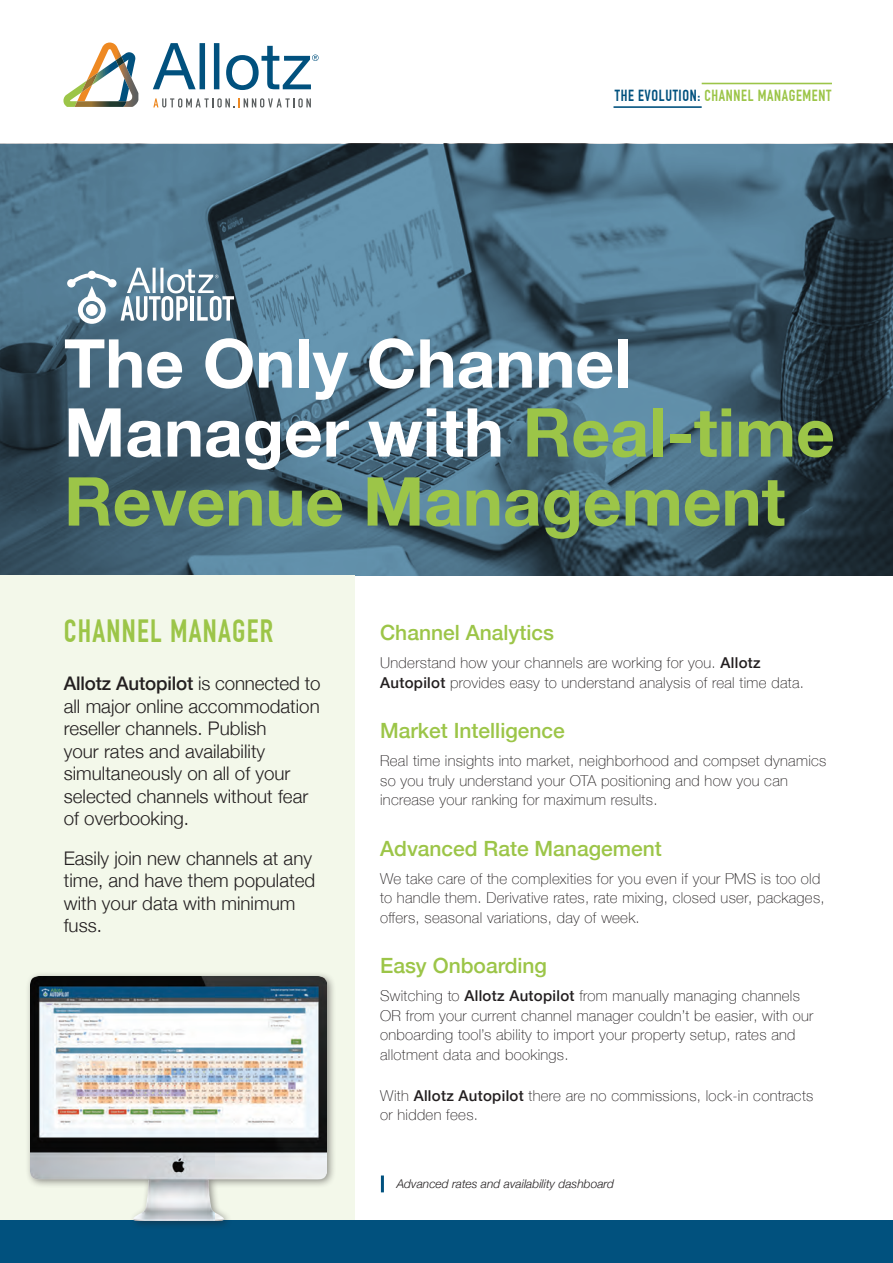
<style>
.page{position:relative;width:893px;height:1263px;background:#fff}
.page>*{position:absolute;margin:0;border:0;box-sizing:border-box;transform-origin:0 0}
.t1{font:700 67.5px/69px "Helvetica Neue";color:#9cc548}
.t2{font:700 31.5px "DIN Condensed";letter-spacing:.04em;color:#9cc548}
.t3{font:500 21px "Helvetica Neue";color:#9cc548}
.t4{font:300 18.75px/22.5px "Helvetica Neue";color:#231f20}
.t5{font:700 15.75px "DIN Condensed";letter-spacing:.04em;color:#9cc548}
.t6{font:100 15px/19.5px "Helvetica Neue";letter-spacing:.02em;color:#231f20}
.t7{font:italic 300 12px "Helvetica Neue";color:#231f20}
.s1{color:#01517e}
.s2{color:#fff}
.s3{font-weight:500}
</style>
<div class="page">
<svg style="left:0;top:144px;width:893px;height:431px;background:#446579"></svg>
<div style="left:0;top:575px;width:355px;height:688px;background:#f3f8ea"></div>
<hr style="left:381px;top:1175px;width:3px;height:17px;background:#01517e">
<div style="left:0;top:1220px;width:893px;height:43px;background:#01517e"></div>
<svg style="left:67px;top:268px;width:167px;height:56px"></svg>
<div style="left:25px;top:971px;width:311px;height:259px;background:#231f20;opacity:.5"></div>
<img style="left:31px;top:976px;width:296px;height:245px">
<svg style="left:63px;top:43px;width:75px;height:64px"></svg>
<img style="left:75px;top:56px;width:54px;height:51px">
<svg style="left:153px;top:43px;width:166px;height:47px"></svg>
<svg style="left:153px;top:98px;width:158px;height:10px"></svg>
<hr style="left:613px;top:106px;width:89px;height:2px;background:#01517e">
<hr style="left:702px;top:83px;width:130px;height:1px;background:#9cc548">
<p class="t5" style="left:615px;top:86px;width:218px"><span class="s1">THE EVOLUTION:</span> CHANNEL MANAGEMENT</p>
<h1 class="t1" style="left:64px;top:331px;width:772px"><span class="s2">The Only Channel<br>Manager with</span> Real-time<br>Revenue Management</h1>
<h2 class="t2" style="left:64px;top:613px;width:211px">CHANNEL MANAGER</h2>
<p class="t4" style="left:64px;top:671px;width:258px"><span class="s3">Allotz Autopilot</span> is connected to all major online accommodation reseller channels. Publish<br>your rates and availability simultaneously on all of your selected channels without fear of overbooking.</p>
<p class="t4" style="left:64px;top:845px;width:253px">Easily join new channels at any time, and have them populated with your data with minimum fuss.</p>
<h3 class="t3" style="left:380px;top:616px;width:175px">Channel Analytics</h3>
<p class="t6" style="left:380px;top:652px;width:425px">Understand how your channels are working for you. <span class="s3">Allotz<br>Autopilot</span> provides easy to understand analysis of real time data.</p>
<h3 class="t3" style="left:380px;top:714px;width:186px">Market Intelligence</h3>
<p class="t6" style="left:380px;top:750px;width:448px">Real time insights into market, neighborhood and compset dynamics so you truly understand your OTA positioning and how you can increase your ranking for maximum results.</p>
<h3 class="t3" style="left:380px;top:831px;width:283px">Advanced Rate Management</h3>
<p class="t6" style="left:380px;top:868px;width:446px">We take care of the complexities for you even if your PMS is too old to handle them. Derivative rates, rate mixing, closed user, packages, offers, seasonal variations, day of week.</p>
<h3 class="t3" style="left:380px;top:949px;width:168px">Easy Onboarding</h3>
<p class="t6" style="left:380px;top:985px;width:435px">Switching to <span class="s3">Allotz Autopilot</span> from manually managing channels OR from your current channel manager couldn’t be easier, with our onboarding tool’s ability to import your property setup, rates and allotment data and bookings.</p>
<p class="t6" style="left:380px;top:1085px;width:435px">With <span class="s3">Allotz Autopilot</span> there are no commissions, lock-in contracts or hidden fees.</p>
<p class="t7" style="left:397px;top:1174px;width:219px">Advanced rates and availability dashboard</p>
</div>
